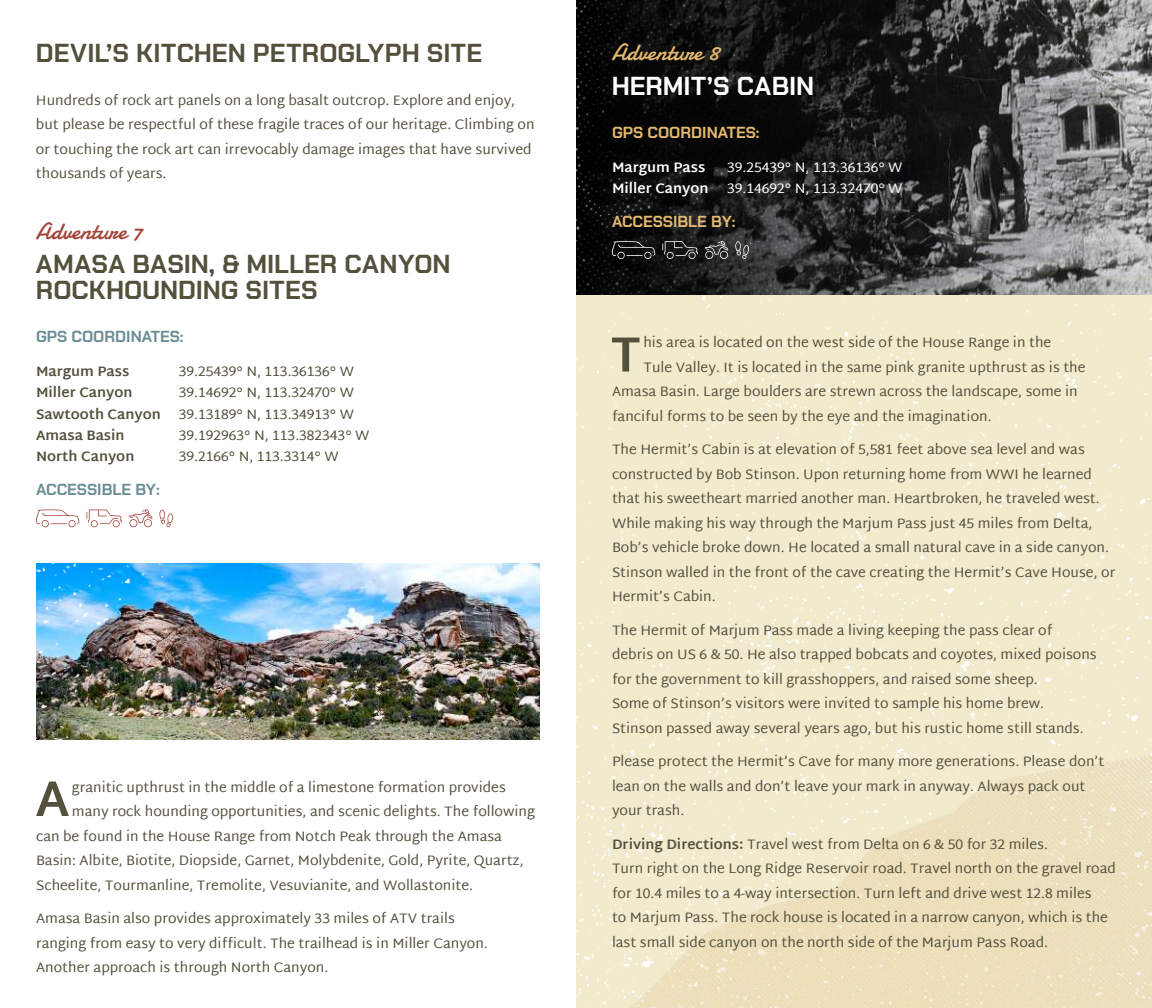
<style>
.page{position:relative;width:1152px;height:1008px;background:#fff}
.page>*{position:absolute;margin:0;border:0;box-sizing:border-box;transform-origin:0 0}
.t1{font:700 50px "Martel Sans";color:#53503c}
.t2{font:700 26px/26px "Chakra Petch";letter-spacing:.005em;color:#53503c}
.t3{font:700 26px "Chakra Petch";color:#fff}
.t4{font:24px "Damion";color:#e3b86f}
.t5{font:24px "Damion";color:#a3453c}
.t6{font:700 16px "Chakra Petch";color:#e3b86f}
.t7{font:700 16px "Chakra Petch";color:#6b8d95}
.t8{font:14px/24.4px "Martel Sans";color:#53503c}
.t9{font:700 14px/21.4px "Martel Sans";color:#53503c}
.t10{font:14px/21.4px "Martel Sans";color:#fff}
.t11{font:700 14px/21.4px "Martel Sans";color:#fff}
.s1{font-weight:700}
</style>
<div class="page">
<img style="left:36px;top:295px;width:1116px;height:713px">
<img style="left:576px;top:0;width:576px;height:295px">
<img style="left:612px;top:753px;width:540px;height:255px">
<div style="left:594px;top:57px;width:239px;height:58px;background:#231f20;opacity:.5"></div>
<div style="left:593px;top:25px;width:147px;height:55px;background:#231f20;opacity:.5"></div>
<div style="left:594px;top:195px;width:159px;height:52px;background:#231f20;opacity:.5"></div>
<div style="left:594px;top:106px;width:183px;height:52px;background:#060606"></div>
<div style="left:593px;top:143px;width:134px;height:71px;background:#231f20;opacity:.5"></div>
<div style="left:710px;top:142px;width:211px;height:70px;background:#231f20;opacity:.5"></div>
<img style="left:36px;top:563px;width:504px;height:176px">
<svg style="left:36px;top:509px;width:44px;height:18px"></svg>
<svg style="left:87px;top:510px;width:35px;height:17px"></svg>
<svg style="left:129px;top:509px;width:23px;height:18px"></svg>
<svg style="left:159px;top:510px;width:14px;height:17px"></svg>
<div style="left:593px;top:221px;width:174px;height:56px;background:#231f20;opacity:.5"></div>
<svg style="left:612px;top:241px;width:43px;height:18px"></svg>
<svg style="left:662px;top:241px;width:36px;height:18px"></svg>
<svg style="left:705px;top:241px;width:23px;height:18px"></svg>
<svg style="left:735px;top:241px;width:14px;height:18px"></svg>
<h2 class="t2" style="left:36px;top:40px;width:448px">DEVIL’S KITCHEN PETROGLYPH SITE</h2>
<p class="t8" style="left:36px;top:88px;width:500px">Hundreds of rock art panels on a long basalt outcrop. Explore and enjoy, but please be respectful of these fragile traces of our heritage. Climbing on or touching the rock art can irrevocably damage images that have survived thousands of years.</p>
<h3 class="t5" style="left:36px;top:214px;width:108px">Adventure 7</h3>
<h2 class="t2" style="left:36px;top:251px;width:416px">AMASA BASIN, &amp; MILLER CANYON<br>ROCKHOUNDING SITES</h2>
<p class="t7" style="left:36px;top:327px;width:149px">GPS COORDINATES:</p>
<p class="t9" style="left:36px;top:360px;width:126px">Margum Pass<br>Miller Canyon<br>Sawtooth Canyon<br>Amasa Basin<br>North Canyon</p>
<p class="t8" style="left:179px;top:360px;width:192px;line-height:21.4px">39.25439° N, 113.36136° W<br>39.14692° N, 113.32470° W<br>39.13189° N, 113.34913° W<br>39.192963° N, 113.382343° W<br>39.2166° N, 113.3314° W</p>
<p class="t7" style="left:36px;top:480px;width:125px">ACCESSIBLE BY:</p>
<h1 class="t1" style="left:36px;top:770px;width:35px">A</h1>
<p class="t8" style="left:72px;top:774px;width:435px">granitic upthrust in the middle of a limestone formation provides</p>
<p class="t8" style="left:72px;top:799px;width:464px">many rock hounding opportunities, and scenic delights. The following</p>
<p class="t8" style="left:36px;top:823px;width:467px">can be found in the House Range from Notch Peak through the Amasa</p>
<p class="t8" style="left:36px;top:848px;width:489px">Basin: Albite, Biotite, Diopside, Garnet, Molybdenite, Gold, Pyrite, Quartz,</p>
<p class="t8" style="left:36px;top:872px;width:439px">Scheelite, Tourmanline, Tremolite, Vesuvianite, and Wollastonite.</p>
<p class="t8" style="left:36px;top:906px;width:453px">Amasa Basin also provides approximately 33 miles of ATV trails ranging from easy to very difficult. The trailhead is in Miller Canyon.<br>Another approach is through North Canyon.</p>
<h3 class="t4" style="left:612px;top:36px;width:109px">Adventure 8</h3>
<h2 class="t3" style="left:612px;top:71px;width:204px">HERMIT’S CABIN</h2>
<p class="t6" style="left:612px;top:123px;width:149px">GPS COORDINATES:</p>
<p class="t11" style="left:612px;top:156px;width:98px">Margum Pass<br>Miller Canyon</p>
<p class="t10" style="left:727px;top:156px;width:177px">39.25439° N, 113.36136° W<br>39.14692° N, 113.32470° W</p>
<p class="t6" style="left:612px;top:212px;width:125px">ACCESSIBLE BY:</p>
<h1 class="t1" style="left:611px;top:325px;width:32px">T</h1>
<p class="t8" style="left:643px;top:330px;width:409px">his area is located on the west side of the House Range in the</p>
<p class="t8" style="left:643px;top:355px;width:444px">Tule Valley. It is located in the same pink granite upthrust as is the</p>
<p class="t8" style="left:612px;top:379px;width:467px">Amasa Basin. Large boulders are strewn across the landscape, some in</p>
<p class="t8" style="left:612px;top:404px;width:381px">fanciful forms to be seen by the eye and the imagination.</p>
<p class="t8" style="left:612px;top:437px;width:505px">The Hermit’s Cabin is at elevation of 5,581 feet above sea level and was constructed by Bob Stinson. Upon returning home from WWI he learned that his sweetheart married another man. Heartbroken, he traveled west.<br>While making his way through the Marjum Pass just 45 miles from Delta, Bob’s vehicle broke down. He located a small natural cave in a side canyon.<br>Stinson walled in the front of the cave creating the Hermit’s Cave House, or Hermit’s Cabin.</p>
<p class="t8" style="left:612px;top:618px;width:486px">The Hermit of Marjum Pass made a living keeping the pass clear of debris on US 6 &amp; 50. He also trapped bobcats and coyotes, mixed poisons for the government to kill grasshoppers, and raised some sheep.<br>Some of Stinson’s visitors were invited to sample his home brew.<br>Stinson passed away several years ago, but his rustic home still stands.</p>
<p class="t8" style="left:612px;top:749px;width:494px">Please protect the Hermit’s Cave for many more generations. Please don’t lean on the walls and don’t leave your mark in anyway. Always pack out your trash.</p>
<p class="t8" style="left:612px;top:832px;width:506px"><span class="s1">Driving Directions:</span> Travel west from Delta on 6 &amp; 50 for 32 miles.<br>Turn right on the Long Ridge Reservoir road. Travel north on the gravel road for 10.4 miles to a 4-way intersection. Turn left and drive west 12.8 miles<br>to Marjum Pass. The rock house is located in a narrow canyon, which is the last small side canyon on the north side of the Marjum Pass Road.</p>
</div>
